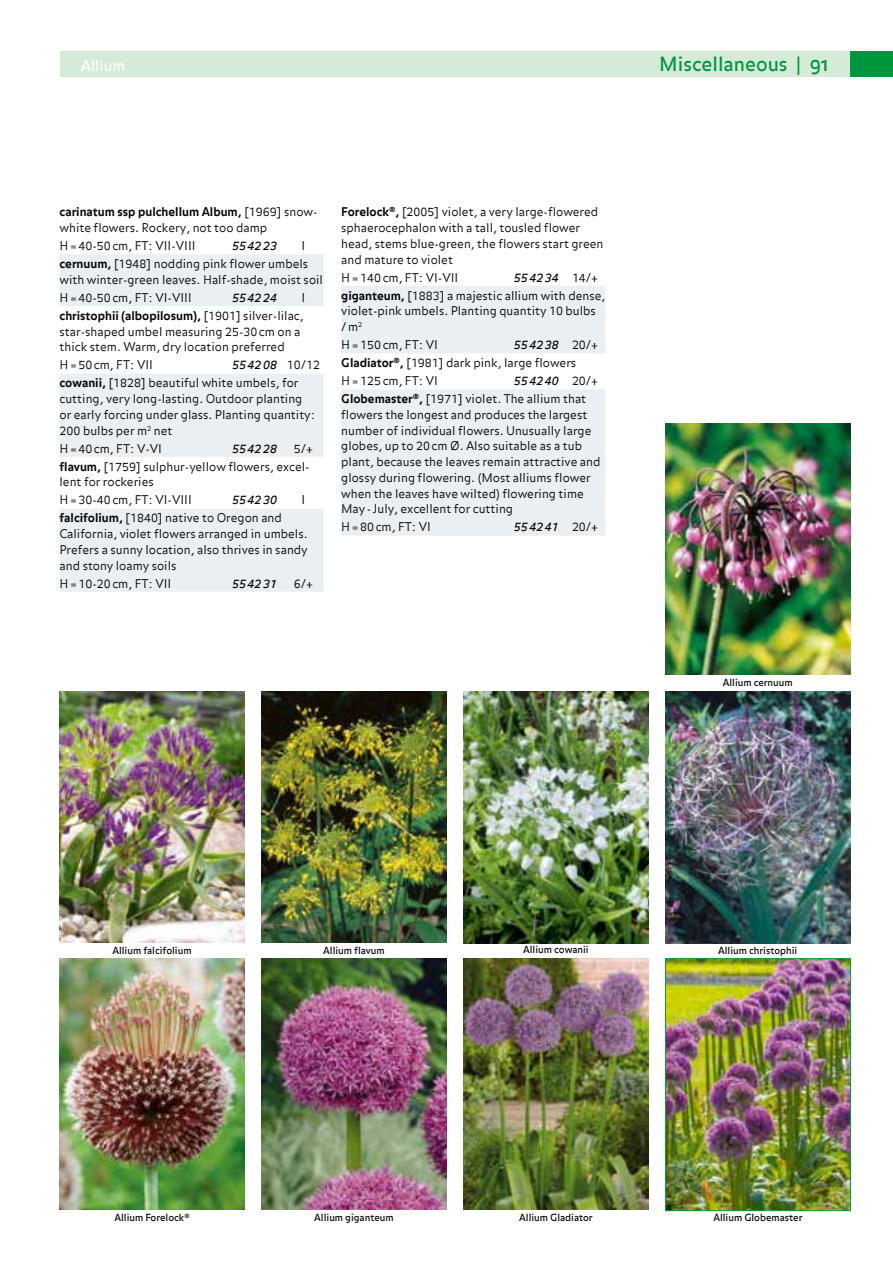
<style>
.page{position:relative;width:893px;height:1263px;background:#fff}
.page>*{position:absolute;margin:0;border:0;box-sizing:border-box;transform-origin:0 0}
.t1{font:19.5px "Balance OT";color:#00963e}
.t2{font:15px "Balance OT";color:#fff}
.t3{font:300 12px/15.8px "Balance";color:#000}
.t4{font:700 12px/18px "Balance";color:#000;text-align:right}
.t5{font:italic 12px "Balance";color:#000}
.t6{font:9.75px "Balance OT";color:#000}
.s1{font-weight:700}
.s2{font-weight:300}
.s3{font-weight:400;font-style:italic}
.s4{font-weight:300;font-style:normal}
</style>
<div class="page">
<div style="left:60px;top:51px;width:790px;height:26px;background:#d6ead8"></div>
<div style="left:850px;top:51px;width:43px;height:26px;background:#00963e"></div>
<svg style="left:60px;top:254px;width:264px;height:338px;fill:#eaeff3"></svg>
<svg style="left:341px;top:286px;width:264px;height:250px;fill:#eaeff3"></svg>
<img style="left:665px;top:423px;width:185px;height:251px">
<img style="left:665px;top:691px;width:185px;height:252px">
<img style="left:463px;top:691px;width:185px;height:252px">
<img style="left:261px;top:691px;width:185px;height:252px">
<img style="left:60px;top:691px;width:184px;height:251px">
<img style="left:60px;top:958px;width:184px;height:251px">
<img style="left:261px;top:959px;width:185px;height:250px">
<img style="left:463px;top:958px;width:185px;height:251px">
<img style="left:667px;top:960px;width:182px;height:249px">
<div style="left:665px;top:958px;width:186px;height:253px;border:1px solid #05a535"></div>
<p class="t2" style="left:81px;top:57px;width:46px">Allium</p>
<p class="t3" style="left:60px;top:205px;width:259px"><span class="s1">carinatum ssp pulchellum Album,</span> [1969] snow&shy;white flowers. Rockery, not too damp</p>
<p class="t3" style="left:60px;top:239px;width:138px">H=40-50cm, FT: VII-VIII</p>
<p class="t5" style="left:232px;top:239px;width:46px">554223</p>
<p class="t3" style="left:60px;top:238px;width:250px;line-height:18px;text-align:right">I<br><span class="s1">cernuum,</span> [1948] nodding pink flower umbels</p>
<p class="t3" style="left:60px;top:271px;width:265px;line-height:18px">with winter-green leaves. Half-shade, moist soil<br>H=40-50cm, FT: VI-VIIl</p>
<p class="t4" style="left:60px;top:289px;width:247px"><span class="s2">I<br></span>christophii (albopilosum), <span class="s2">[1901] silver-lilac,</span></p>
<p class="t3" style="left:60px;top:324px;width:242px">star-shaped umbel measuring 25-30cm on a thick stem. Warm, dry location preferred</p>
<p class="t3" style="left:60px;top:358px;width:95px">H=50cm, FT: VII</p>
<p class="t5" style="left:232px;top:291px;width:46px">554224</p>
<p class="t3" style="left:60px;top:357px;width:262px;line-height:18px;text-indent:173px"><span class="s3">554208</span> 10/12 <span class="s1">cowanii,</span> [1828] beautiful white umbels, for</p>
<p class="t3" style="left:60px;top:392px;width:257px">cutting, very long-lasting. Outdoor planting or early forcing under glass. Planting quantity:<br>200 bulbs per m<sup>2</sup> net</p>
<p class="t3" style="left:60px;top:441px;width:104px">H=40cm, FT: V-VI</p>
<p class="t5" style="left:232px;top:441px;width:46px">554228</p>
<p class="t3" style="left:60px;top:440px;width:255px;line-height:18px;text-align:right">5/+<br><span class="s1">flavum,</span> [1759] sulphur-yellow flowers, excel-</p>
<p class="t3" style="left:60px;top:474px;width:134px;line-height:18px">lent for rockeries<br>H=30-40cm, FT: VI-VIII</p>
<p class="t5" style="left:232px;top:493px;width:46px">554230</p>
<p class="t3" style="left:301px;top:493px;width:5px">I</p>
<p class="t3" style="left:60px;top:511px;width:250px"><span class="s1">falcifolium,</span> [1840] native to Oregon and California, violet flowers arranged in umbels.<br>Prefers a sunny location, also thrives in sandy and stony loamy soils</p>
<p class="t3" style="left:60px;top:576px;width:113px">H=10-20cm, FT: VII</p>
<p class="t5" style="left:232px;top:576px;width:46px">554231</p>
<p class="t3" style="left:294px;top:576px;width:21px">6/+</p>
<p class="t3" style="left:341px;top:205px;width:264px"><span class="s1">Forelock</span><sup>®</sup><span class="s1">,</span> [2005] violet, a very large-flowered sphaerocephalon with a tall, tousled flower head, stems blue-green, the flowers start green and mature to violet</p>
<p class="t3" style="left:341px;top:270px;width:119px">H=140cm, FT: VI-VII</p>
<p class="t3" style="left:341px;top:269px;width:266px;line-height:18px;text-indent:173px"><span class="s3">554234</span> 14/+ <span class="s1">giganteum,</span> [1883] a majestic allium with dense,</p>
<p class="t3" style="left:341px;top:304px;width:256px">violet-pink umbels. Planting quantity 10 bulbs /m<sup>2</sup></p>
<p class="t3" style="left:341px;top:338px;width:98px">H=150cm, FT: VI</p>
<p class="t3" style="left:341px;top:337px;width:258px;line-height:18px;text-indent:173px"><span class="s3">554238</span> 20/+<br><span class="s1">Gladiator</span><sup>®</sup><span class="s1">,</span> [1981] dark pink, large flowers<br>H=125cm, FT: VI</p>
<p class="t3" style="left:341px;top:373px;width:258px;line-height:18px;text-indent:173px"><span class="s3">554240</span> 20/+<br><span class="s1">Globemaster</span><sup>®</sup><span class="s1">,</span> [1971] violet. The allium that</p>
<p class="t3" style="left:341px;top:407px;width:261px">flowers the longest and produces the largest number of individual flowers. Unusually large globes, up to 20cm Ø. Also suitable as a tub plant, because the leaves remain attractive and glossy during flowering. (Most alliums flower when the leaves have wilted) flowering time May-July, excellent for cutting</p>
<p class="t3" style="left:341px;top:520px;width:91px">H=80cm, FT: VI</p>
<p class="t5" style="left:514px;top:520px;width:86px">554241 <span class="s4">20/+</span></p>
<h1 class="t1" style="left:659px;top:53px;width:171px">Miscellaneous | 91</h1>
<p class="t6" style="left:723px;top:676px;width:71px">Allium cernuum</p>
<p class="t6" style="left:112px;top:944px;width:81px">Allium falcifolium</p>
<p class="t6" style="left:323px;top:944px;width:63px">Allium flavum</p>
<p class="t6" style="left:523px;top:944px;width:67px">Allium cowanii</p>
<p class="t6" style="left:718px;top:944px;width:81px">Allium christophii</p>
<p class="t6" style="left:114px;top:1212px;width:77px">Allium Forelock<sup>®</sup></p>
<p class="t6" style="left:314px;top:1212px;width:81px">Allium giganteum</p>
<p class="t6" style="left:519px;top:1212px;width:75px">Allium Gladiator</p>
<p class="t6" style="left:713px;top:1212px;width:91px">Allium Globemaster</p>
</div>
